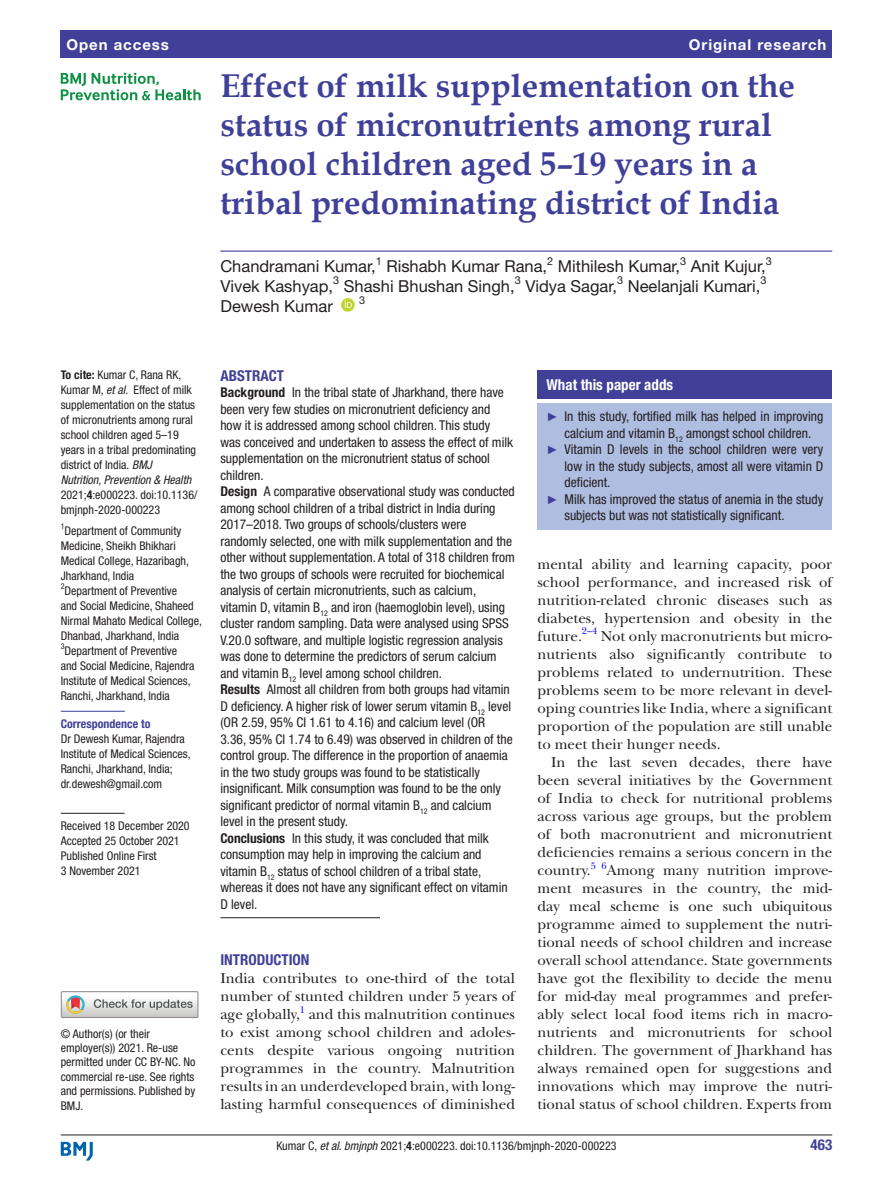
<style>
.page{position:relative;width:893px;height:1191px;background:#fff}
.page>*{position:absolute;margin:0;border:0;box-sizing:border-box;transform-origin:0 0}
.t1{font:700 33px/39px "Book Antiqua";color:#414099}
.t2{font:16.5px "Helvetica Neue LT Std";color:#231f20}
.t3{font:15px/18px "New Baskerville";color:#231f20;text-align:justify}
.t4{font:700 15px "Helvetica Neue LT Std";letter-spacing:.065em;color:#fff}
.t5{font:700 condensed 15px "Helvetica Neue LT Std";color:#414099}
.t6{font:700 condensed 15px "Helvetica Neue LT Std";color:#fff}
.t7{font:condensed 13.5px/16.5px "Helvetica Neue LT Std";color:#231f20}
.t8{font:condensed 12px/15px "Helvetica Neue LT Std";color:#231f20}
.t9{font:700 condensed 12px "Helvetica Neue LT Std";color:#414099}
.t10{font:10.95px "Helvetica Neue LT Std";color:#231f20}
.t11{font:9.9px "New Baskerville";color:#00f}
.t12{font:condensed 7.95px "Helvetica Neue LT Std";color:#231f20}
.s1{font-weight:700}
.s2{font-style:italic}
.s3{font-family:"Arial";font-stretch:normal;font-size:12px;color:#414099}
</style>
<div class="page">
<hr style="left:61px;top:1134px;width:771px;height:1px;background:#231f20">
<svg style="left:61px;top:1141px;width:32px;height:19px"></svg>
<div style="left:61px;top:31px;width:771px;height:27px;background:#414099"></div>
<hr style="left:220px;top:250px;width:612px;height:2px;background:#414099">
<svg style="left:341px;top:298px;width:14px;height:14px"></svg>
<hr style="left:61px;top:711px;width:64px;height:1px;background:#414099">
<hr style="left:61px;top:813px;width:64px;height:1px;background:#231f20">
<div style="left:61px;top:991px;width:138px;height:27px;border:1px solid #969090"></div>
<svg style="left:61px;top:991px;width:137px;height:26px"></svg>
<svg style="left:61px;top:73px;width:140px;height:27px"></svg>
<hr style="left:220px;top:917px;width:160px;height:1px;background:#231f20">
<div style="left:538px;top:370px;width:294px;height:29px;background:#414099"></div>
<div style="left:538px;top:403px;width:294px;height:126px;background:#afbde1"></div>
<p class="t4" style="left:66px;top:35px;width:104px">Open access</p>
<p class="t4" style="left:689px;top:35px;width:139px">Original research</p>
<h1 class="t1" style="left:220px;top:66px;width:576px">Effect of milk supplementation on the status of micronutrients among rural school children aged 5–19 years in a tribal predominating district of India</h1>
<p class="t2" style="left:220px;top:257px;width:157px">Chandramani Kumar,</p>
<p class="t10" style="left:376px;top:254px;width:8px">1</p>
<p class="t2" style="left:386px;top:257px;width:162px">Rishabh Kumar Rana,</p>
<p class="t10" style="left:547px;top:254px;width:8px">2</p>
<p class="t2" style="left:558px;top:257px;width:124px">Mithilesh Kumar,</p>
<p class="t10" style="left:680px;top:254px;width:8px">3</p>
<p class="t2" style="left:691px;top:257px;width:76px">Anit Kujur,</p>
<p class="t10" style="left:766px;top:254px;width:8px">3</p>
<p class="t2" style="left:220px;top:276px;width:114px">Vivek Kashyap,</p>
<p class="t10" style="left:333px;top:274px;width:8px">3</p>
<p class="t2" style="left:344px;top:276px;width:172px">Shashi Bhushan Singh,</p>
<p class="t10" style="left:515px;top:274px;width:8px">3</p>
<p class="t2" style="left:525px;top:276px;width:93px">Vidya Sagar,</p>
<p class="t10" style="left:617px;top:274px;width:8px">3</p>
<p class="t2" style="left:628px;top:276px;width:134px">Neelanjali Kumari,</p>
<p class="t10" style="left:760px;top:274px;width:8px">3</p>
<p class="t2" style="left:220px;top:296px;width:114px">Dewesh Kumar</p>
<p class="t10" style="left:359px;top:294px;width:8px">3</p>
<p class="t8" style="left:61px;top:367px;width:138px"><span class="s1">To cite:</span> Kumar C, Rana RK,<br>Kumar M, <span class="s2">et al</span>. Effect of milk supplementation on the status of micronutrients among rural school children aged 5–19 years in a tribal predominating district of India. <span class="s2">BMJ<br>Nutrition, Prevention &amp; Health<br></span>2021;<span class="s1">4</span>:e000223. doi:10.1136/ bmjnph-2020-000223</p>
<p class="t12" style="left:61px;top:522px;width:5px">1</p>
<p class="t8" style="left:61px;top:523px;width:130px;text-indent:4px">Department of Community<br>Medicine, Sheikh Bhikhari<br>Medical College, Hazaribagh,<br>Jharkhand, India</p>
<p class="t12" style="left:61px;top:582px;width:5px">2</p>
<p class="t8" style="left:61px;top:583px;width:143px;text-indent:4px">Department of Preventive<br>and Social Medicine, Shaheed<br>Nirmal Mahato Medical College,<br>Dhanbad, Jharkhand, India</p>
<p class="t12" style="left:61px;top:642px;width:5px">3</p>
<p class="t8" style="left:61px;top:643px;width:135px;text-indent:4px">Department of Preventive and Social Medicine, Rajendra<br>Institute of Medical Sciences,<br>Ranchi, Jharkhand, India</p>
<p class="t9" style="left:61px;top:716px;width:91px">Correspondence to</p>
<p class="t8" style="left:61px;top:731px;width:131px">Dr Dewesh Kumar, Rajendra<br>Institute of Medical Sciences,<br>Ranchi, Jharkhand, India; dr.dewesh@gmail.com</p>
<p class="t8" style="left:61px;top:818px;width:130px">Received 18 December 2020<br>Accepted 25 October 2021<br>Published Online First<br>3 November 2021</p>
<p class="t8" style="left:61px;top:1026px;width:136px;line-height:14.4px">© Author(s) (or their employer(s)) 2021. Re-use permitted under CC BY-NC. No commercial re-use. See rights and permissions. Published by<br>BMJ.</p>
<p class="t5" style="left:220px;top:366px;width:65px">ABSTRACT</p>
<p class="t7" style="left:220px;top:384px;width:296px"><span class="s1">Background</span> In the tribal state of Jharkhand, there have been very few studies on micronutrient deficiency and<br>how it is addressed among school children. This study<br>was conceived and undertaken to assess the effect of milk supplementation on the micronutrient status of school children.<br><span class="s1">Design</span> A comparative observational study was conducted among school children of a tribal district in India during 2017–2018. Two groups of schools/clusters were randomly selected, one with milk supplementation and the other without supplementation. A total of 318 children from the two groups of schools were recruited for biochemical analysis of certain micronutrients, such as calcium, vitamin D, vitamin B<sub>12</sub> and iron (haemoglobin level), using cluster random sampling. Data were analysed using SPSS V.20.0 software, and multiple logistic regression analysis was done to determine the predictors of serum calcium and vitamin B<sub>12</sub> level among school children.<br><span class="s1">Results</span> Almost all children from both groups had vitamin D deficiency. A higher risk of lower serum vitamin B<sub>12</sub> level (OR 2.59, 95% CI 1.61 to 4.16) and calcium level (OR<br>3.36, 95% CI 1.74 to 6.49) was observed in children of the control group. The difference in the proportion of anaemia in the two study groups was found to be statistically insignificant. Milk consumption was found to be the only significant predictor of normal vitamin B<sub>12</sub> and calcium level in the present study.<br><span class="s1">Conclusions</span> In this study, it was concluded that milk consumption may help in improving the calcium and vitamin B<sub>12</sub> status of school children of a tribal state, whereas it does not have any significant effect on vitamin D level.</p>
<p class="t5" style="left:220px;top:951px;width:91px">INTRODUCTION</p>
<p class="t3" style="left:220px;top:969px;width:296px">India contributes to one-third of the total number of stunted children under 5 years of age globally,</p>
<p class="t11" style="left:300px;top:1003px;width:7px">1</p>
<p class="t3" style="left:220px;top:1005px;width:296px;text-indent:88px">and this malnutrition continues to exist among school children and adoles&shy;cents despite various ongoing nutrition programmes in the country. Malnutrition results in an underdeveloped brain, with long&shy;lasting harmful consequences of diminished</p>
<p class="t6" style="left:547px;top:375px;width:128px">What this paper adds</p>
<p class="t7" style="left:547px;top:408px;width:278px"><span class="s3">►</span> In this study, fortified milk has helped in improving</p>
<p class="t7" style="left:565px;top:425px;width:248px">calcium and vitamin B<sub>12</sub> amongst school children.</p>
<p class="t7" style="left:547px;top:441px;width:278px"><span class="s3">►</span> Vitamin D levels in the school children were very</p>
<p class="t7" style="left:565px;top:458px;width:260px">low in the study subjects, amost all were vitamin D</p>
<p class="t7" style="left:565px;top:474px;width:47px">deficient.</p>
<p class="t7" style="left:547px;top:491px;width:278px"><span class="s3">►</span> Milk has improved the status of anemia in the study</p>
<p class="t7" style="left:565px;top:507px;width:221px">subjects but was not statistically significant.</p>
<p class="t3" style="left:538px;top:555px;width:296px">mental ability and learning capacity, poor school performance, and increased risk of nutrition-related chronic diseases such as diabetes, hypertension and obesity in the future.<sup>2–4</sup> Not only macronutrients but micro&shy;nutrients also significantly contribute to problems related to undernutrition. These problems seem to be more relevant in devel&shy;oping countries like India, where a significant proportion of the population are still unable to meet their hunger needs.</p>
<p class="t3" style="left:538px;top:753px;width:296px;text-indent:14px">In the last seven decades, there have been several initiatives by the Government of India to check for nutritional problems across various age groups, but the problem of both macronutrient and micronutrient deficiencies remains a serious concern in the country.<sup>5</sup> <sup>6</sup>Among many nutrition improve&shy;ment measures in the country, the mid&shy;day meal scheme is one such ubiquitous programme aimed to supplement the nutri&shy;tional needs of school children and increase overall school attendance. State governments have got the flexibility to decide the menu for mid-day meal programmes and prefer&shy;ably select local food items rich in macro&shy;nutrients and micronutrients for school children. The government of Jharkhand has always remained open for suggestions and innovations which may improve the nutri&shy;tional status of school children. Experts from</p>
<p class="t8" style="left:276px;top:1137px;width:342px">Kumar C, <span class="s2">et al</span>. <span class="s2">bmjnph</span> 2021;<span class="s1">4</span>:e000223. doi:10.1136/bmjnph-2020-000223</p>
<p class="t5" style="left:811px;top:1135px;width:23px">463</p>
</div>
